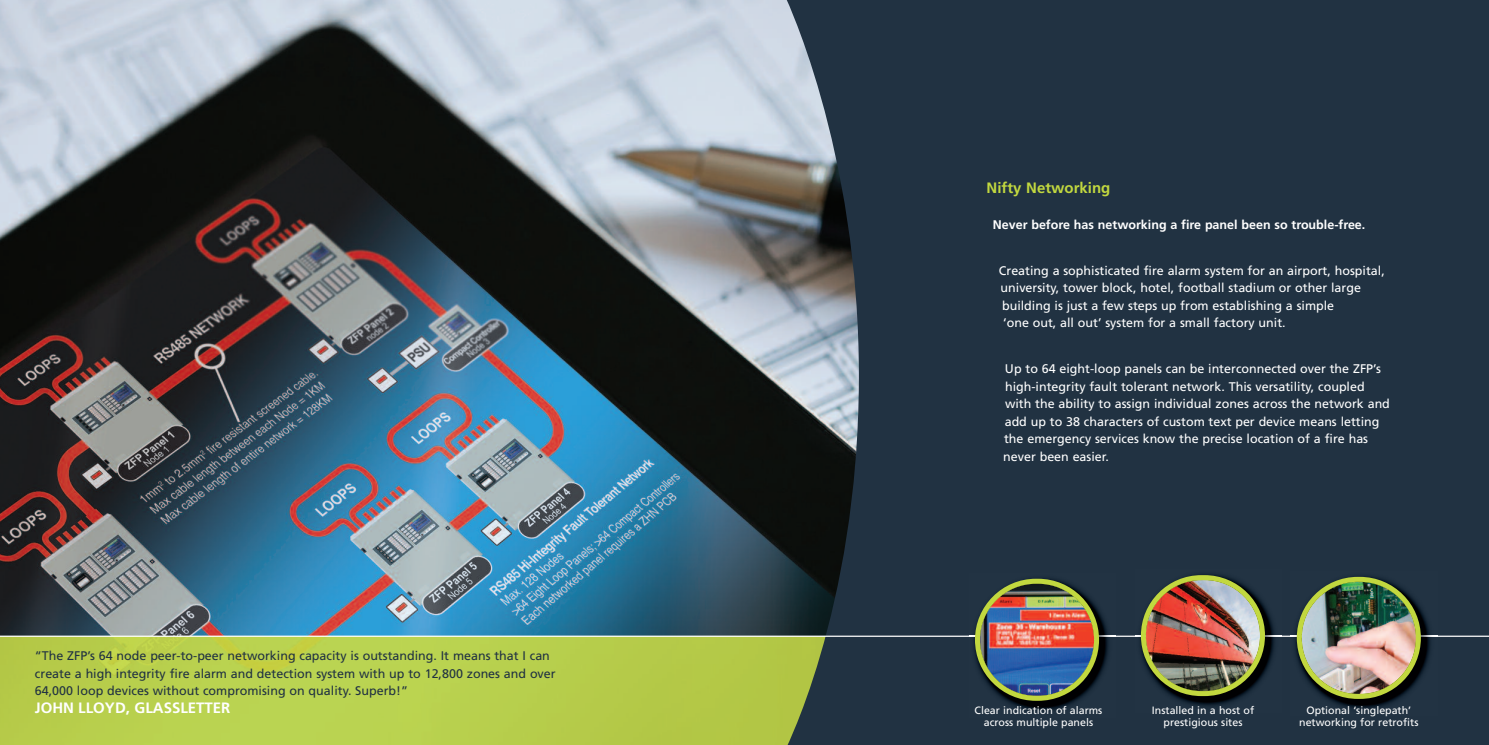
<style>
.page{position:relative;width:1489px;height:745px;background:#fff}
.page>*{position:absolute;margin:0;border:0;box-sizing:border-box;transform-origin:0 0}
.t1{font:700 15px "Frutiger";color:#fff}
.t2{font:700 15px "Frutiger";color:#c2d83f}
.t3{font:12.5px/17.5px "Frutiger";color:#fff}
.t4{font:12.5px/17.5px "Frutiger";color:#213242}
.t5{font:700 12.5px "Frutiger";color:#fff}
.t6{font:10.62px/12.5px "Frutiger";color:#fff;text-align:center}
</style>
<div class="page">
<img style="left:0;top:0;width:782px;height:635px">
<img style="left:0;top:636px;width:782px;height:108px">
<svg style="left:782px;top:0;width:706px;height:744px;background:#273745"></svg>
<hr style="left:0;top:635px;width:1488px;height:1px;background:#fff">
<img style="left:969px;top:572px;width:146px;height:144px">
<img style="left:969px;top:635px;width:146px;height:1px">
<img style="left:974px;top:578px;width:124px;height:122px">
<img style="left:1290px;top:571px;width:147px;height:143px">
<img style="left:1290px;top:635px;width:147px;height:1px">
<img style="left:1296px;top:576px;width:124px;height:122px">
<img style="left:1134px;top:569px;width:147px;height:142px">
<img style="left:1134px;top:635px;width:147px;height:1px">
<img style="left:1140px;top:574px;width:124px;height:121px">
<p class="t4" style="left:35px;top:647px;width:522px">“The ZFP’s 64 node peer-to-peer networking capacity is outstanding. It means that I can create a high integrity fire alarm and detection system with up to 12,800 zones and over<br>64,000 loop devices without compromising on quality. Superb!”</p>
<p class="t1" style="left:35px;top:701px;width:197px">JOHN LLOYD, GLASSLETTER</p>
<p class="t2" style="left:986px;top:181px;width:125px">Nifty Networking</p>
<p class="t5" style="left:992px;top:219px;width:374px">Never before has networking a fire panel been so trouble-free.</p>
<p class="t3" style="left:998px;top:262px;width:387px">Creating a sophisticated fire alarm system for an airport, hospital, university, tower block, hotel, football stadium or other large building is just a few steps up from establishing a simple<br>‘one out, all out’ system for a small factory unit.</p>
<p class="t3" style="left:1003px;top:360px;width:388px">Up to 64 eight-loop panels can be interconnected over the ZFP’s high-integrity fault tolerant network. This versatility, coupled with the ability to assign individual zones across the network and add up to 38 characters of custom text per device means letting the emergency services know the precise location of a fire has never been easier.</p>
<p class="t6" style="left:974px;top:704px;width:129px">Clear indication of alarms across multiple panels</p>
<p class="t6" style="left:1151px;top:704px;width:104px">Installed in a host of prestigious sites</p>
<p class="t6" style="left:1298px;top:704px;width:121px">Optional ‘singlepath’ networking for retrofits</p>
</div>
